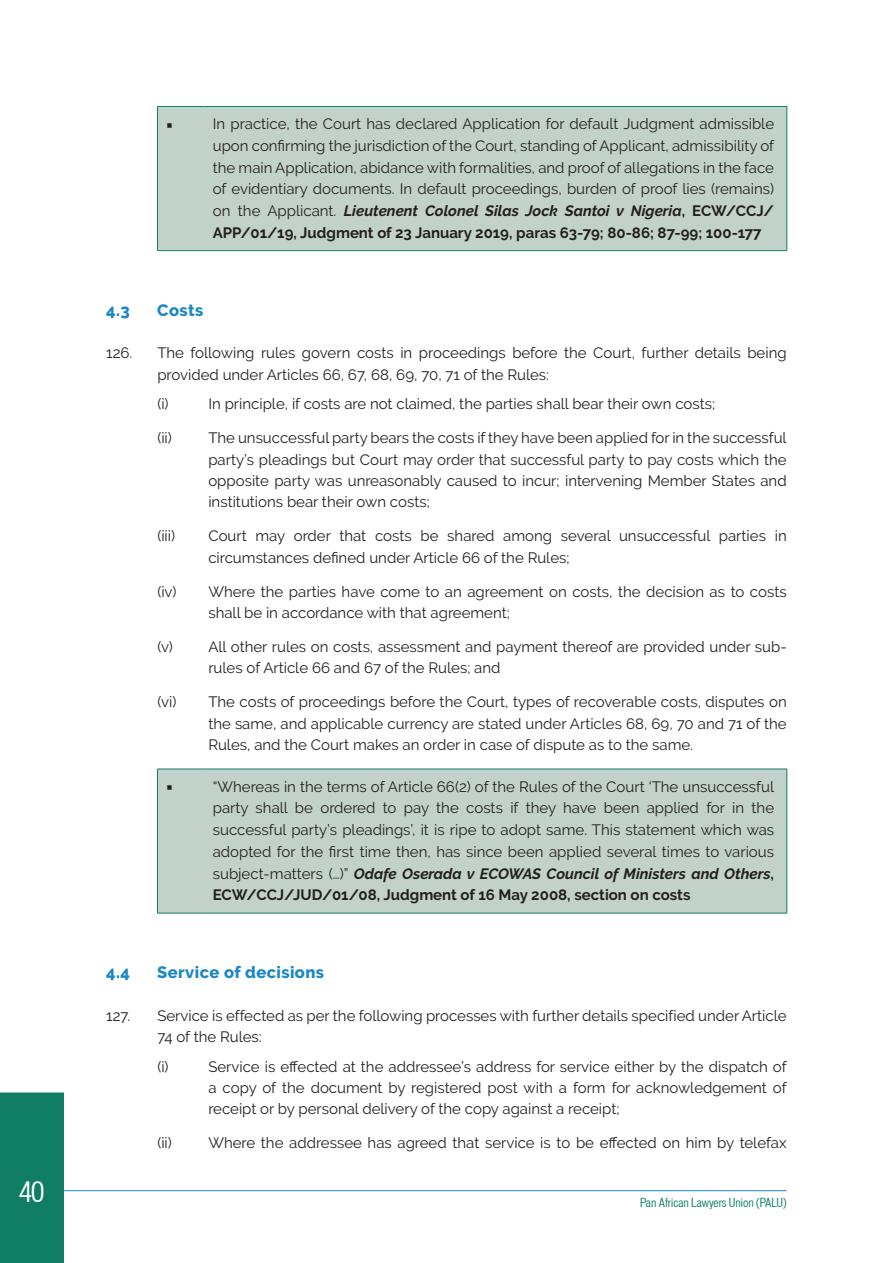
<style>
.page{position:relative;width:893px;height:1263px;background:#fff}
.page>*{position:absolute;margin:0;border:0;box-sizing:border-box;transform-origin:0 0}
.t1{font:condensed 27px "Vonnes";color:#fff}
.t2{font:800 16.5px "Raleway";letter-spacing:.025em;color:#1b87c4}
.t3{font:15px/21.3px "Raleway";color:#231f20;text-align:justify}
.t4{font:15px "Wingdings";color:#231f20}
.t5{font:condensed 12px "Vonnes";color:#0f7e65}
.s1{font-weight:700;font-style:italic}
.s2{font-weight:700}
</style>
<div class="page">
<div style="left:0;top:1092px;width:64px;height:171px;background:#0f7e65"></div>
<hr style="left:64px;top:1190px;width:723px;height:1px;background:#1b87c4">
<div style="left:158px;top:107px;width:629px;height:143px;background:#c2d2cb"></div>
<hr style="left:157px;top:250px;width:47px;height:1px;background:#0f7e65">
<hr style="left:204px;top:250px;width:583px;height:1px;background:#0f7e65">
<hr style="left:157px;top:106px;width:47px;height:1px;background:#0f7e65">
<hr style="left:157px;top:107px;width:1px;height:143px;background:#0f7e65">
<hr style="left:204px;top:106px;width:583px;height:1px;background:#0f7e65">
<hr style="left:787px;top:107px;width:1px;height:143px;background:#0f7e65">
<div style="left:158px;top:770px;width:629px;height:143px;background:#c2d2cb"></div>
<hr style="left:157px;top:913px;width:47px;height:1px;background:#0f7e65">
<hr style="left:204px;top:913px;width:583px;height:1px;background:#0f7e65">
<hr style="left:157px;top:769px;width:47px;height:1px;background:#0f7e65">
<hr style="left:157px;top:769px;width:1px;height:144px;background:#0f7e65">
<hr style="left:204px;top:769px;width:583px;height:1px;background:#0f7e65">
<hr style="left:787px;top:769px;width:1px;height:144px;background:#0f7e65">
<h1 class="t1" style="left:19px;top:1176px;width:27px">40</h1>
<p class="t4" style="left:166px;top:117px;width:8px">▪</p>
<p class="t3" style="left:213px;top:113px;width:563px;line-height:21.8px">In practice, the Court has declared Application for default Judgment admissible upon confirming the jurisdiction of the Court, standing of Applicant, admissibility of the main Application, abidance with formalities, and proof of allegations in the face of evidentiary documents. In default proceedings, burden of proof lies (remains) on the Applicant. <span class="s1">Lieutenent Colonel Silas Jock Santoi v Nigeria</span><span class="s2">, ECW/CCJ/ APP/01/19, Judgment of 23 January 2019, paras 63-79; 80-86; 87-99; 100-177</span></p>
<p class="t2" style="left:106px;top:300px;width:25px">4.3</p>
<p class="t2" style="left:157px;top:300px;width:48px">Costs</p>
<p class="t3" style="left:106px;top:342px;width:28px">126.</p>
<p class="t3" style="left:157px;top:342px;width:631px">The following rules govern costs in proceedings before the Court, further details being provided under Articles 66, 67, 68, 69, 70, 71 of the Rules:</p>
<p class="t3" style="left:157px;top:393px;width:13px">(i)</p>
<p class="t3" style="left:208px;top:393px;width:508px">In principle, if costs are not claimed, the parties shall bear their own costs;</p>
<p class="t3" style="left:157px;top:427px;width:16px">(ii)</p>
<p class="t3" style="left:208px;top:427px;width:580px">The unsuccessful party bears the costs if they have been applied for in the successful party’s pleadings but Court may order that successful party to pay costs which the opposite party was unreasonably caused to incur; intervening Member States and institutions bear their own costs;</p>
<p class="t3" style="left:157px;top:525px;width:19px">(iii)</p>
<p class="t3" style="left:208px;top:525px;width:580px">Court may order that costs be shared among several unsuccessful parties in circumstances defined under Article 66 of the Rules;</p>
<p class="t3" style="left:157px;top:581px;width:21px">(iv)</p>
<p class="t3" style="left:208px;top:581px;width:580px">Where the parties have come to an agreement on costs, the decision as to costs shall be in accordance with that agreement;</p>
<p class="t3" style="left:208px;top:636px;width:580px;text-indent:-51px">(v) All other rules on costs, assessment and payment thereof are provided under sub&shy;rules of Article 66 and 67 of the Rules; and</p>
<p class="t3" style="left:157px;top:691px;width:21px">(vi)</p>
<p class="t3" style="left:208px;top:691px;width:580px">The costs of proceedings before the Court, types of recoverable costs, disputes on the same, and applicable currency are stated under Articles 68, 69, 70 and 71 of the Rules, and the Court makes an order in case of dispute as to the same.</p>
<p class="t4" style="left:166px;top:780px;width:8px">▪</p>
<p class="t3" style="left:213px;top:775px;width:563px;line-height:21.8px">“Whereas in the terms of Article 66(2) of the Rules of the Court ‘The unsuccessful party shall be ordered to pay the costs if they have been applied for in the successful party’s pleadings’, it is ripe to adopt same. This statement which was adopted for the first time then, has since been applied several times to various subject-matters (…)” <span class="s1">Odafe Oserada v ECOWAS Council of Ministers and Others</span><span class="s2">, ECW/CCJ/JUD/01/08, Judgment of 16 May 2008, section on costs</span></p>
<p class="t2" style="left:106px;top:963px;width:25px">4.4</p>
<p class="t2" style="left:157px;top:963px;width:168px">Service of decisions</p>
<p class="t3" style="left:106px;top:1005px;width:26px">127.</p>
<p class="t3" style="left:157px;top:1005px;width:631px">Service is effected as per the following processes with further details specified under Article<br>74 of the Rules:</p>
<p class="t3" style="left:157px;top:1056px;width:13px">(i)</p>
<p class="t3" style="left:208px;top:1056px;width:580px">Service is effected at the addressee’s address for service either by the dispatch of a copy of the document by registered post with a form for acknowledgement of receipt or by personal delivery of the copy against a receipt;</p>
<p class="t3" style="left:157px;top:1132px;width:16px">(ii)</p>
<p class="t3" style="left:208px;top:1132px;width:580px">Where the addressee has agreed that service is to be effected on him by telefax</p>
<p class="t5" style="left:640px;top:1196px;width:148px">Pan African Lawyers Union (PALU)</p>
</div>
